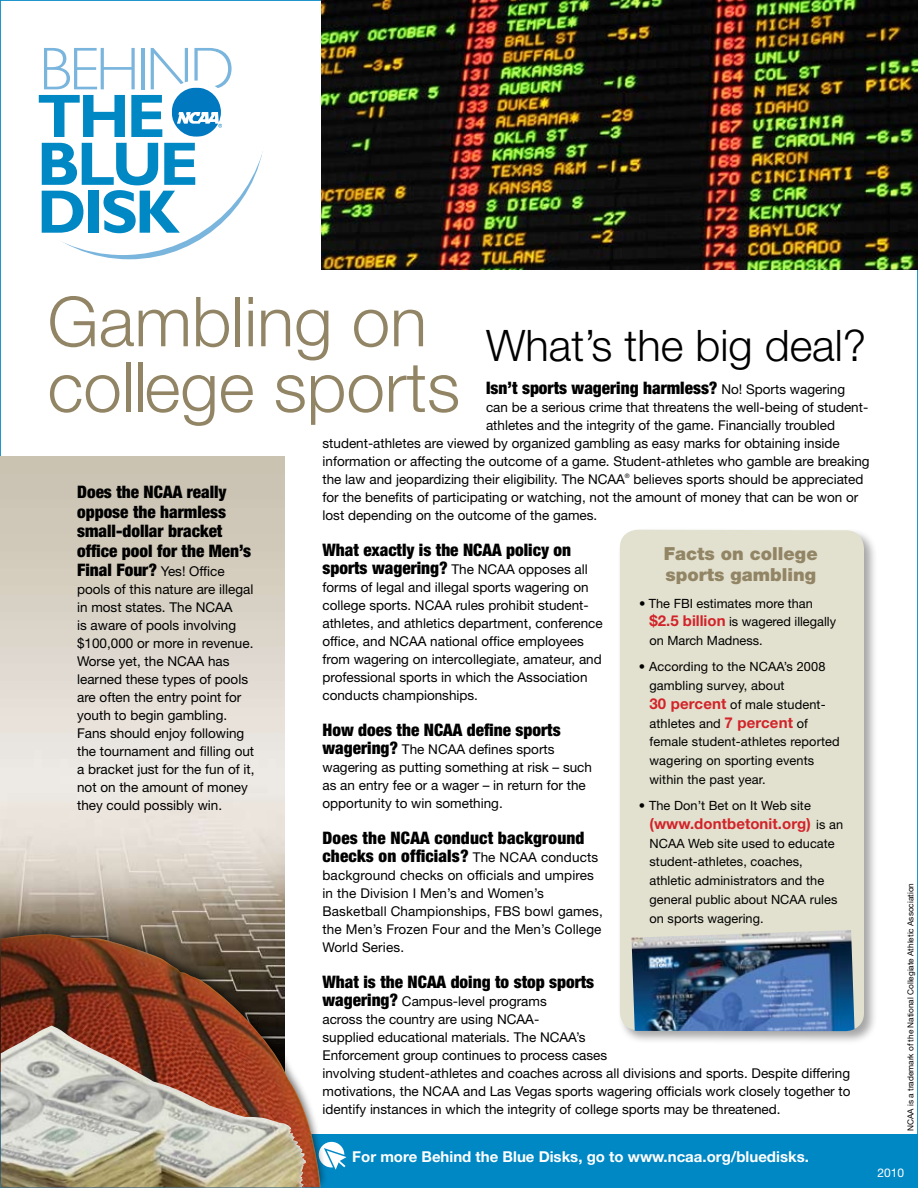
<style>
.page{position:relative;width:918px;height:1188px;background:#fff}
.page>*{position:absolute;margin:0;border:0;box-sizing:border-box;transform-origin:0 0}
.t1{font:300 69px/65.4px "Helvetica Neue LT Std";color:#928565}
.t2{font:300 43.5px "Helvetica Neue LT Std";color:#000}
.t3{font:900 18px/21px "Helvetica Neue LT Std";color:#928565}
.t4{font:900 condensed 17.25px/19.5px "Helvetica Neue LT Std";color:#000}
.t5{font:700 15px "Helvetica Neue LT Std";color:#fff}
.t6{font:700 15px "Helvetica Neue LT Std";letter-spacing:.005em;color:#d2232a}
.t7{font:13.5px/18px "Helvetica Neue LT Std";color:#000}
.t8{font:12.75px/18.8px "Helvetica Neue LT Std";letter-spacing:.005em;color:#000}
.t9{font:12px "Helvetica Neue LT Std";color:#fff}
.t10{font:8.25px "Helvetica Neue LT Std";color:#000}
.t11{font:6.15px "Helvetica Neue LT Std";color:#000}
.s1{font-weight:400;font-stretch:normal;font-size:13.5px}
.s2{font-weight:900;font-stretch:condensed;font-size:17.25px}
.s3{font-weight:700;font-size:15px;color:#d2232a}
.s4{font-weight:400;font-size:12.75px;color:#000}
</style>
<div class="page">
<svg style="left:38px;top:95px;width:225px;height:160px"></svg>
<div style="left:161px;top:81px;width:70px;height:69px;background:#fff;border-radius:50%"></div>
<svg style="left:39px;top:48px;width:193px;height:89px"></svg>
<svg style="left:42px;top:143px;width:153px;height:90px"></svg>
<div style="left:312px;top:1134px;width:606px;height:54px;background:#0088c5"></div>
<svg style="left:328px;top:1142px;width:19px;height:28px"></svg>
<img style="left:321px;top:1px;width:596px;height:269px">
<img style="left:1px;top:457px;width:284px;height:465px">
<div style="left:618px;top:527px;width:260px;height:518px;background:#000;opacity:.35"></div>
<div style="left:620px;top:530px;width:244px;height:501px;background:#e2e0ce"></div>
<img style="left:632px;top:930px;width:223px;height:101px">
<div style="left:0;top:922px;width:328px;height:266px;background:#000;opacity:.56"></div>
<img style="left:1px;top:934px;width:319px;height:253px">
<img style="left:1px;top:1026px;width:305px;height:161px">
<h1 class="t1" style="left:48px;top:288px;width:414px">Gambling on college sports</h1>
<h2 class="t2" style="left:486px;top:319px;width:382px">What’s the big deal?</h2>
<p class="t4" style="left:486px;top:378px;width:361px">Isn’t sports wagering harmless? <span class="s1">No! Sports wagering</span></p>
<p class="t7" style="left:486px;top:398px;width:384px">can be a serious crime that threatens the well-being of student-</p>
<p class="t7" style="left:486px;top:416px;width:351px">athletes and the integrity of the game. Financially troubled</p>
<p class="t7" style="left:323px;top:434px;width:519px">student-athletes are viewed by organized gambling as easy marks for obtaining inside</p>
<p class="t7" style="left:323px;top:452px;width:549px">information or affecting the outcome of a game. Student-athletes who gamble are breaking</p>
<p class="t7" style="left:323px;top:470px;width:304px">the law and jeopardizing their eligibility. The NCAA</p>
<p class="t11" style="left:625px;top:472px;width:6px">®</p>
<p class="t7" style="left:323px;top:470px;width:542px;text-indent:311px">believes sports should be appreciated for the benefits of participating or watching, not the amount of money that can be won or lost depending on the outcome of the games.</p>
<p class="t4" style="left:322px;top:540px;width:250px">What exactly is the NCAA policy on</p>
<p class="t7" style="left:322px;top:560px;width:282px"><span class="s2">sports wagering?</span> The NCAA opposes all forms of legal and illegal sports wagering on college sports. NCAA rules prohibit student&shy;athletes, and athletics department, conference office, and NCAA national office employees from wagering on intercollegiate, amateur, and professional sports in which the Association conducts championships.</p>
<p class="t4" style="left:322px;top:720px;width:240px">How does the NCAA define sports</p>
<p class="t7" style="left:322px;top:740px;width:271px"><span class="s2">wagering?</span> The NCAA defines sports wagering as putting something at risk – such as an entry fee or a wager – in return for the opportunity to win something.</p>
<p class="t4" style="left:322px;top:829px;width:277px;line-height:18px">Does the NCAA conduct background checks on officials? <span class="s1">The NCAA conducts</span></p>
<p class="t7" style="left:323px;top:866px;width:282px">background checks on officials and umpires in the Division I Men’s and Women’s Basketball Championships, FBS bowl games, the Men’s Frozen Four and the Men’s College World Series.</p>
<p class="t4" style="left:322px;top:972px;width:273px">What is the NCAA doing to stop sports</p>
<p class="t7" style="left:322px;top:992px;width:530px"><span class="s2">wagering?</span> Campus-level programs<br>across the country are using NCAA-<br>supplied educational materials. The NCAA’s<br>Enforcement group continues to process cases<br>involving student-athletes and coaches across all divisions and sports. Despite differing motivations, the NCAA and Las Vegas sports wagering officials work closely together to identify instances in which the integrity of college sports may be threatened.</p>
<p class="t4" style="left:77px;top:482px;width:176px">Does the NCAA really oppose the harmless small-dollar bracket office pool for the Men’s<br>Final Four? <span class="s1">Yes! Office</span></p>
<p class="t7" style="left:77px;top:580px;width:179px">pools of this nature are illegal in most states. The NCAA<br>is aware of pools involving $100,000 or more in revenue.<br>Worse yet, the NCAA has learned these types of pools are often the entry point for youth to begin gambling.<br>Fans should enjoy following the tournament and filling out a bracket just for the fun of it, not on the amount of money they could possibly win.</p>
<h3 class="t3" style="left:664px;top:543px;width:155px">Facts on college sports gambling</h3>
<p class="t8" style="left:649px;top:594px;width:188px;text-indent:-10px">• The FBI estimates more than <span class="s3">$2.5 billion</span> is wagered illegally on March Madness.</p>
<p class="t8" style="left:649px;top:657px;width:192px;text-indent:-11px">• According to the NCAA’s 2008 gambling survey, about<br><span class="s3">30 percent</span> of male student&shy;athletes and <span class="s3">7 percent</span> of female student-athletes reported wagering on sporting events within the past year.</p>
<p class="t8" style="left:639px;top:796px;width:173px">• The Don’t Bet on It Web site</p>
<p class="t6" style="left:650px;top:814px;width:195px">(www.dontbetonit.org) <span class="s4">is an</span></p>
<p class="t8" style="left:650px;top:834px;width:189px">NCAA Web site used to educate student-athletes, coaches, athletic administrators and the general public about NCAA rules on sports wagering.</p>
<p class="t5" style="left:352px;top:1147px;width:458px">For more Behind the Blue Disks, go to www.ncaa.org/bluedisks.</p>
<p class="t10" style="left:906px;top:1131px;width:249px;rotate:-90deg">NCAA is a trademark of the National Collegiate Athletic Association</p>
<p class="t9" style="left:878px;top:1166px;width:28px">2010</p>
</div>
